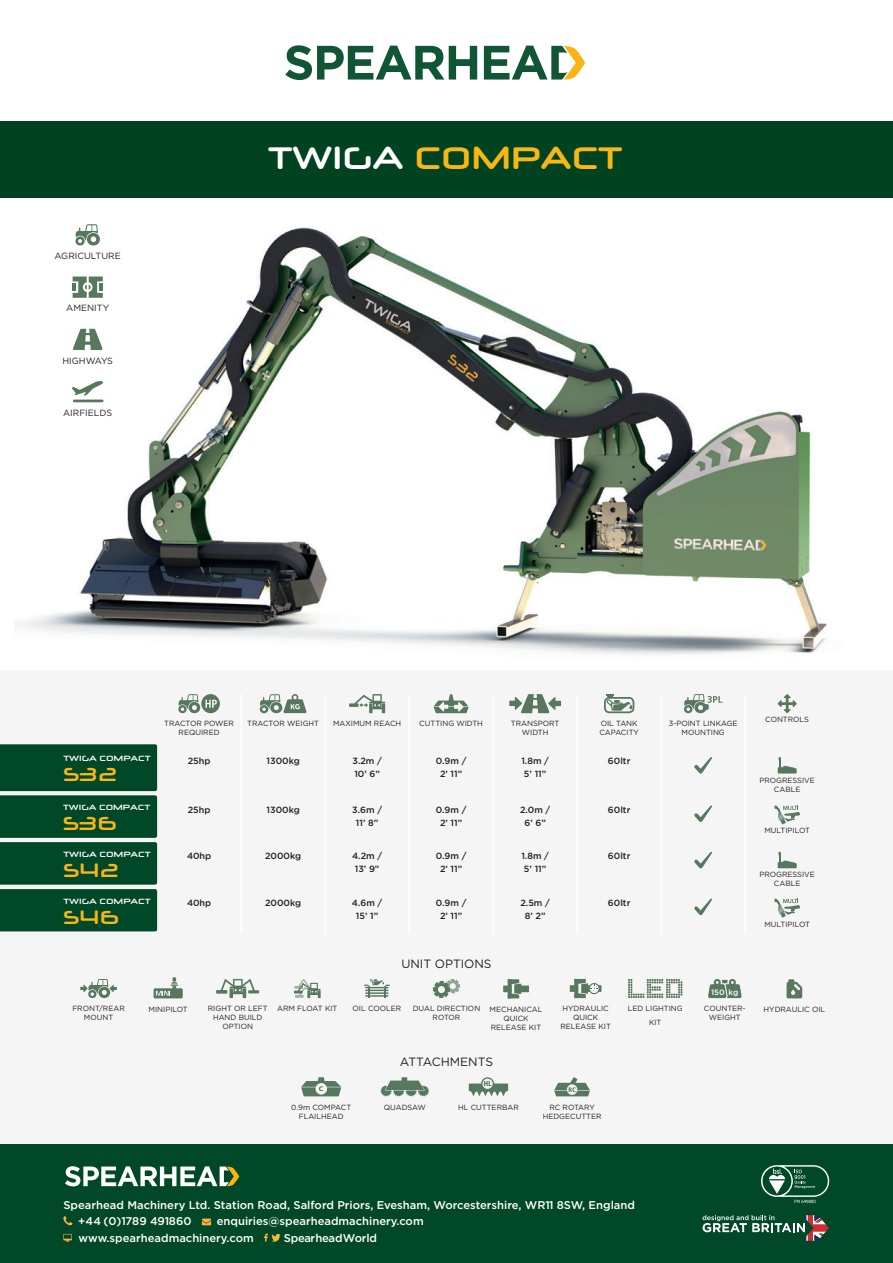
<style>
.page{position:relative;width:893px;height:1263px;background:#fff}
.page>*{position:absolute;margin:0;border:0;box-sizing:border-box;transform-origin:0 0}
.t1{font:700 49.5px "Neuropol X";letter-spacing:-.01em;color:#f9b716}
.t2{font:700 30px "Neuropol X";color:#f9b716}
.t3{font:700 12px "Neuropol X";color:#fff}
.t4{font:12px "Gotham HTF";color:#231f20}
.t5{font:500 11.25px/16.4px "Gotham HTF";color:#fff}
.t6{font:500 11.25px "Gotham HTF";letter-spacing:-.02em;color:#fff}
.t7{font:500 9px/12.8px "Gotham HTF";color:#231f20;text-align:center}
.t8{font:9px "Gotham HTF";color:#231f20}
.t9{font:500 7.8px "Gotham HTF";color:#fff}
.t10{font:7.5px/9px "Gotham HTF";color:#231f20;text-align:center}
.s1{color:#fff}
</style>
<div class="page">
<div style="left:0;top:670px;width:893px;height:512px;background:#f5f5f6"></div>
<img style="left:14px;top:227px;width:813px;height:428px">
<div style="left:0;top:121px;width:893px;height:77px;background:#014320"></div>
<svg style="left:285px;top:45px;width:192px;height:35px"></svg>
<svg style="left:484px;top:46px;width:101px;height:34px"></svg>
<div style="left:0;top:1144px;width:893px;height:119px;background:#014828"></div>
<svg style="left:63px;top:1216px;width:9px;height:9px"></svg>
<svg style="left:202px;top:1218px;width:9px;height:7px"></svg>
<svg style="left:63px;top:1234px;width:9px;height:8px"></svg>
<svg style="left:264px;top:1233px;width:17px;height:9px"></svg>
<svg style="left:761px;top:1165px;width:68px;height:38px"></svg>
<svg style="left:65px;top:1166px;width:174px;height:20px"></svg>
<svg style="left:703px;top:1215px;width:126px;height:26px"></svg>
<hr style="left:240px;top:694px;width:2px;height:240px;background:#fff">
<hr style="left:324px;top:694px;width:2px;height:240px;background:#fff">
<hr style="left:408px;top:694px;width:2px;height:240px;background:#fff">
<hr style="left:493px;top:694px;width:1px;height:240px;background:#fff">
<hr style="left:744px;top:694px;width:2px;height:240px;background:#fff">
<svg style="left:0;top:744px;width:157px;height:187px;background:#125436"></svg>
<hr style="left:576px;top:694px;width:2px;height:240px;background:#fff">
<svg style="left:75px;top:224px;width:25px;height:21px"></svg>
<svg style="left:73px;top:276px;width:30px;height:22px"></svg>
<svg style="left:73px;top:329px;width:29px;height:21px"></svg>
<svg style="left:72px;top:381px;width:31px;height:15px"></svg>
<hr style="left:73px;top:400px;width:31px;height:2px;background:#57785d">
<svg style="left:201px;top:694px;width:19px;height:19px"></svg>
<svg style="left:206px;top:700px;width:11px;height:8px"></svg>
<svg style="left:178px;top:694px;width:22px;height:19px"></svg>
<svg style="left:259px;top:694px;width:48px;height:19px"></svg>
<svg style="left:349px;top:694px;width:36px;height:19px"></svg>
<svg style="left:434px;top:694px;width:35px;height:19px"></svg>
<svg style="left:509px;top:694px;width:52px;height:19px"></svg>
<div style="left:604px;top:697px;width:30px;height:16px;border:2px solid #57785d;border-radius:4px"></div>
<svg style="left:606px;top:694px;width:26px;height:17px"></svg>
<svg style="left:684px;top:694px;width:38px;height:19px"></svg>
<svg style="left:778px;top:694px;width:19px;height:19px"></svg>
<svg style="left:694px;top:757px;width:18px;height:16px"></svg>
<svg style="left:778px;top:757px;width:19px;height:16px"></svg>
<svg style="left:694px;top:805px;width:18px;height:17px"></svg>
<svg style="left:774px;top:805px;width:26px;height:19px"></svg>
<svg style="left:694px;top:851px;width:18px;height:17px"></svg>
<svg style="left:778px;top:852px;width:19px;height:16px"></svg>
<svg style="left:694px;top:898px;width:18px;height:17px"></svg>
<svg style="left:774px;top:898px;width:26px;height:20px"></svg>
<svg style="left:80px;top:979px;width:37px;height:19px"></svg>
<div style="left:154px;top:988px;width:29px;height:10px;background:#57785d;border-radius:2px"></div>
<svg style="left:156px;top:977px;width:22px;height:19px"></svg>
<svg style="left:216px;top:979px;width:43px;height:19px"></svg>
<svg style="left:294px;top:979px;width:27px;height:19px"></svg>
<svg style="left:364px;top:979px;width:26px;height:19px"></svg>
<svg style="left:433px;top:979px;width:27px;height:19px"></svg>
<svg style="left:508px;top:979px;width:4px;height:19px"></svg>
<svg style="left:508px;top:979px;width:11px;height:4px"></svg>
<hr style="left:508px;top:994px;width:11px;height:4px;background:#57785d">
<svg style="left:514px;top:984px;width:7px;height:10px"></svg>
<div style="left:503px;top:985px;width:9px;height:7px;background:#57785d"></div>
<div style="left:519px;top:985px;width:10px;height:7px;background:#57785d"></div>
<svg style="left:574px;top:979px;width:4px;height:19px"></svg>
<svg style="left:574px;top:979px;width:12px;height:4px"></svg>
<svg style="left:574px;top:994px;width:12px;height:4px"></svg>
<svg style="left:581px;top:983px;width:19px;height:11px"></svg>
<div style="left:570px;top:985px;width:8px;height:7px;background:#57785d"></div>
<svg style="left:628px;top:979px;width:54px;height:19px"></svg>
<svg style="left:708px;top:979px;width:34px;height:19px"></svg>
<svg style="left:787px;top:979px;width:15px;height:19px"></svg>
<svg style="left:301px;top:1077px;width:40px;height:19px"></svg>
<svg style="left:380px;top:1077px;width:49px;height:19px"></svg>
<div style="left:469px;top:1083px;width:39px;height:8px;background:#57785d"></div>
<div style="left:481px;top:1077px;width:13px;height:13px;border:1px solid #57785d;border-radius:50%"></div>
<svg style="left:470px;top:1081px;width:37px;height:15px"></svg>
<svg style="left:554px;top:1077px;width:36px;height:19px"></svg>
<hr style="left:660px;top:694px;width:2px;height:240px;background:#fff">
<p class="t8" style="left:55px;top:251px;width:68px">AGRICULTURE</p>
<p class="t8" style="left:66px;top:303px;width:44px">AMENITY</p>
<p class="t8" style="left:62px;top:355px;width:52px">HIGHWAYS</p>
<p class="t8" style="left:63px;top:408px;width:51px">AIRFIELDS</p>
<h1 class="t1" style="left:269px;top:138px;width:356px"><span class="s1">TWIGA</span> COMPACT</h1>
<p class="t10" style="left:164px;top:719px;width:71px">TRACTOR POWER<br>REQUIRED</p>
<p class="t10" style="left:247px;top:719px;width:73px">TRACTOR WEIGHT</p>
<p class="t10" style="left:333px;top:719px;width:70px">MAXIMUM REACH</p>
<p class="t10" style="left:419px;top:719px;width:65px">CUTTING WIDTH</p>
<p class="t10" style="left:511px;top:719px;width:50px">TRANSPORT<br>WIDTH</p>
<p class="t10" style="left:599px;top:719px;width:41px;text-align:left">OIL TANK<br>CAPACITY</p>
<p class="t10" style="left:669px;top:719px;width:70px">3-POINT LINKAGE<br>MOUNTING</p>
<p class="t10" style="left:765px;top:715px;width:45px">CONTROLS</p>
<h3 class="t3" style="left:64px;top:754px;width:89px">TWIGA COMPACT</h3>
<h2 class="t2" style="left:64px;top:762px;width:56px">S32</h2>
<p class="t7" style="left:188px;top:755px;width:24px">25hp</p>
<p class="t7" style="left:267px;top:755px;width:35px">1300kg</p>
<p class="t7" style="left:352px;top:755px;width:31px;text-align:left">3.2m /<br>10’ 6”</p>
<p class="t7" style="left:436px;top:755px;width:32px">0.9m /<br>2’ 11”</p>
<p class="t7" style="left:521px;top:755px;width:29px;text-align:left">1.8m /<br>5’ 11”</p>
<p class="t7" style="left:608px;top:755px;width:24px">60ltr</p>
<p class="t10" style="left:759px;top:775px;width:57px">PROGRESSIVE<br>CABLE</p>
<h3 class="t3" style="left:63px;top:803px;width:89px">TWIGA COMPACT</h3>
<h2 class="t2" style="left:63px;top:811px;width:56px">S36</h2>
<p class="t7" style="left:188px;top:803px;width:24px">25hp</p>
<p class="t7" style="left:267px;top:803px;width:35px">1300kg</p>
<p class="t7" style="left:352px;top:803px;width:31px">3.6m /<br>11’ 8”</p>
<p class="t7" style="left:436px;top:803px;width:32px">0.9m /<br>2’ 11”</p>
<p class="t7" style="left:520px;top:803px;width:32px">2.0m /<br>6’ 6”</p>
<p class="t7" style="left:608px;top:803px;width:24px">60ltr</p>
<p class="t10" style="left:764px;top:826px;width:47px">MULTIPILOT</p>
<h3 class="t3" style="left:64px;top:850px;width:89px">TWIGA COMPACT</h3>
<h2 class="t2" style="left:64px;top:858px;width:58px">S42</h2>
<p class="t7" style="left:187px;top:849px;width:26px">40hp</p>
<p class="t7" style="left:265px;top:849px;width:38px">2000kg</p>
<p class="t7" style="left:352px;top:849px;width:32px;text-align:left">4.2m /<br>13’ 9”</p>
<p class="t7" style="left:436px;top:849px;width:32px">0.9m /<br>2’ 11”</p>
<p class="t7" style="left:521px;top:849px;width:29px;text-align:left">1.8m /<br>5’ 11”</p>
<p class="t7" style="left:608px;top:849px;width:24px">60ltr</p>
<p class="t10" style="left:759px;top:870px;width:57px">PROGRESSIVE<br>CABLE</p>
<h3 class="t3" style="left:64px;top:897px;width:89px">TWIGA COMPACT</h3>
<h2 class="t2" style="left:64px;top:905px;width:58px">S46</h2>
<p class="t7" style="left:187px;top:896px;width:26px">40hp</p>
<p class="t7" style="left:265px;top:896px;width:38px">2000kg</p>
<p class="t7" style="left:352px;top:896px;width:32px">4.6m /<br>15’ 1”</p>
<p class="t7" style="left:436px;top:896px;width:32px">0.9m /<br>2’ 11”</p>
<p class="t7" style="left:520px;top:896px;width:31px">2.5m /<br>8’ 2”</p>
<p class="t7" style="left:608px;top:896px;width:24px">60ltr</p>
<p class="t10" style="left:764px;top:919px;width:47px">MULTIPILOT</p>
<h3 class="t4" style="left:401px;top:957px;width:92px">UNIT OPTIONS</h3>
<p class="t9" style="left:711px;top:988px;width:29px">150 kg</p>
<p class="t10" style="left:72px;top:1004px;width:54px">FRONT/REAR<br>MOUNT</p>
<p class="t10" style="left:149px;top:1004px;width:41px">MINIPILOT</p>
<p class="t10" style="left:208px;top:1004px;width:61px">RIGHT OR LEFT<br>HAND BUILD<br>OPTION</p>
<p class="t10" style="left:277px;top:1004px;width:62px">ARM FLOAT KIT</p>
<p class="t10" style="left:353px;top:1004px;width:50px">OIL COOLER</p>
<p class="t10" style="left:413px;top:1004px;width:69px">DUAL DIRECTION<br>ROTOR</p>
<p class="t10" style="left:490px;top:1004px;width:54px">MECHANICAL<br>QUICK<br>RELEASE KIT</p>
<p class="t10" style="left:560px;top:1004px;width:52px">HYDRAULIC<br>QUICK<br>RELEASE KIT</p>
<p class="t10" style="left:628px;top:1002px;width:57px;line-height:13.2px">LED LIGHTING<br>KIT</p>
<p class="t10" style="left:704px;top:1004px;width:43px">COUNTER-<br>WEIGHT</p>
<p class="t10" style="left:764px;top:1004px;width:63px">HYDRAULIC OIL</p>
<h3 class="t4" style="left:400px;top:1055px;width:95px">ATTACHMENTS</h3>
<p class="t10" style="left:291px;top:1102px;width:62px">0.9m COMPACT<br>FLAILHEAD</p>
<p class="t10" style="left:384px;top:1102px;width:43px">QUADSAW</p>
<p class="t10" style="left:458px;top:1102px;width:62px">HL CUTTERBAR</p>
<p class="t10" style="left:543px;top:1102px;width:60px">RC ROTARY<br>HEDGECUTTER</p>
<h3 class="t5" style="left:78px;top:1196px;width:558px;text-indent:-15px">Spearhead Machinery Ltd. Station Road, Salford Priors, Evesham, Worcestershire, WR11 8SW, England +44 (0)1789 491860</h3>
<h3 class="t5" style="left:79px;top:1213px;width:347px;text-indent:138px">enquiries@spearheadmachinery.com www.spearheadmachinery.com</h3>
<h3 class="t6" style="left:284px;top:1231px;width:94px">SpearheadWorld</h3>
</div>
